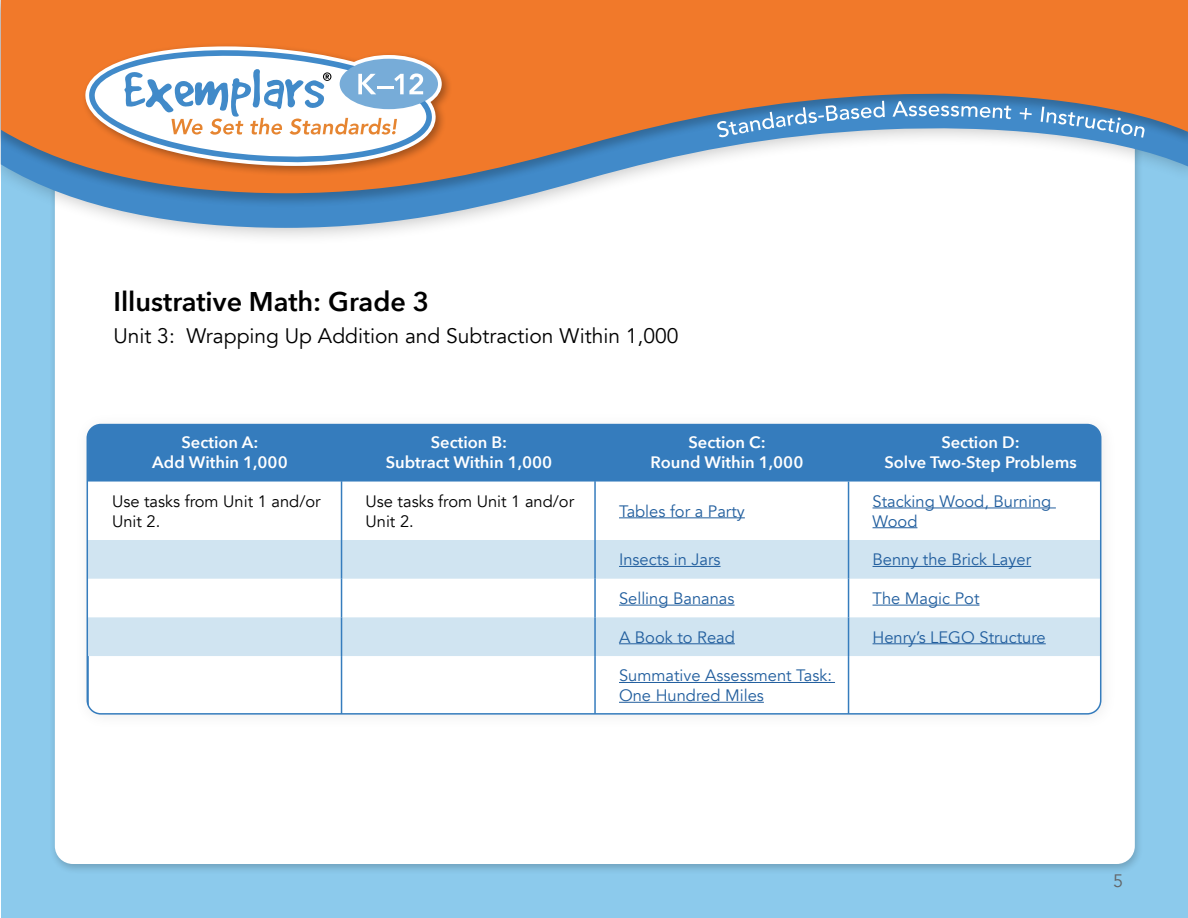
<style>
.page{position:relative;width:1188px;height:918px;background:#fff}
.page>*{position:absolute;margin:0;border:0;box-sizing:border-box;transform-origin:0 0}
.t1{font:600 27px "Avenir Next";color:#000}
.t2{font:21px "Avenir";color:#000}
.t3{font:18px "Avenir";color:#636466}
.t4{font:16.5px/19.8px "Avenir";color:#215e9e}
.t5{font:600 16.5px/19.8px "Avenir Next";color:#fff;text-align:center}
.t6{font:16.5px/19.8px "Avenir";color:#000101}
</style>
<div class="page">
<div style="left:1px;top:0;width:1187px;height:918px;background:#8ccaec"></div>
<div style="left:48px;top:50px;width:1096px;height:825px;background:#000;opacity:.2"></div>
<div style="left:55px;top:54px;width:1080px;height:810px;background:#fff;border-radius:18px"></div>
<div style="left:0;top:0;width:1188px;height:246px;background:#000;opacity:.21"></div>
<svg style="left:1px;top:208px;width:1187px;height:20px"></svg>
<div style="left:0;top:0;width:1188px;height:208px;background:#000;opacity:.23"></div>
<svg style="left:1px;top:0;width:1187px;height:193px;fill:#f1792a"></svg>
<svg style="left:717px;top:101px;width:168px;height:36px;background:#7299be"></svg>
<svg style="left:892px;top:101px;width:119px;height:18px;background:#70a5d3"></svg>
<svg style="left:1020px;top:108px;width:12px;height:11px"></svg>
<svg style="left:1041px;top:107px;width:104px;height:31px;background:#6997c0"></svg>
<div style="left:81px;top:42px;width:371px;height:135px;background:#000;opacity:.32"></div>
<svg style="left:84px;top:45px;width:358px;height:121px"></svg>
<div style="left:88px;top:425px;width:1013px;height:57px;background:#357cbd"></div>
<svg style="left:90px;top:540px;width:1008px;height:116px;fill:#d0e4f1"></svg>
<hr style="left:341px;top:425px;width:1px;height:57px;background:#357cbd">
<hr style="left:594px;top:425px;width:2px;height:57px;background:#357cbd">
<hr style="left:341px;top:540px;width:1px;height:39px;background:#357cbd">
<hr style="left:341px;top:617px;width:1px;height:39px;background:#357cbd">
<hr style="left:594px;top:540px;width:2px;height:39px;background:#357cbd">
<hr style="left:594px;top:617px;width:2px;height:39px;background:#357cbd">
<hr style="left:848px;top:540px;width:1px;height:39px;background:#357cbd">
<hr style="left:1101px;top:540px;width:1px;height:39px;background:#357cbd">
<hr style="left:848px;top:617px;width:1px;height:39px;background:#357cbd">
<hr style="left:1101px;top:617px;width:1px;height:39px;background:#357cbd">
<hr style="left:341px;top:482px;width:1px;height:58px;background:#357cbd">
<hr style="left:594px;top:482px;width:2px;height:58px;background:#357cbd">
<hr style="left:848px;top:482px;width:1px;height:58px;background:#357cbd">
<hr style="left:1101px;top:482px;width:1px;height:58px;background:#357cbd">
<hr style="left:341px;top:579px;width:1px;height:38px;background:#357cbd">
<hr style="left:594px;top:579px;width:2px;height:38px;background:#357cbd">
<hr style="left:848px;top:579px;width:1px;height:38px;background:#357cbd">
<hr style="left:1101px;top:579px;width:1px;height:38px;background:#357cbd">
<hr style="left:87px;top:656px;width:2px;height:58px;background:#357cbd">
<hr style="left:341px;top:656px;width:1px;height:58px;background:#357cbd">
<hr style="left:594px;top:656px;width:2px;height:58px;background:#357cbd">
<hr style="left:848px;top:656px;width:1px;height:58px;background:#357cbd">
<hr style="left:1101px;top:656px;width:1px;height:58px;background:#357cbd">
<hr style="left:619px;top:517px;width:126px;height:1px;background:#215e9e">
<hr style="left:873px;top:508px;width:183px;height:1px;background:#215e9e">
<hr style="left:873px;top:527px;width:44px;height:1px;background:#215e9e">
<hr style="left:619px;top:566px;width:102px;height:1px;background:#215e9e">
<hr style="left:873px;top:566px;width:158px;height:1px;background:#215e9e">
<hr style="left:619px;top:605px;width:116px;height:1px;background:#215e9e">
<hr style="left:873px;top:605px;width:106px;height:1px;background:#215e9e">
<hr style="left:619px;top:643px;width:116px;height:1px;background:#215e9e">
<hr style="left:873px;top:643px;width:173px;height:1px;background:#215e9e">
<hr style="left:619px;top:682px;width:216px;height:1px;background:#215e9e">
<hr style="left:619px;top:702px;width:145px;height:1px;background:#215e9e">
<div style="left:87px;top:424px;width:1014px;height:291px;border:2px solid #357cbd;border-radius:14px"></div>
<h1 class="t1" style="left:113px;top:279px;width:317px">Illustrative Math: Grade 3</h1>
<p class="t2" style="left:113px;top:324px;width:567px">Unit 3: Wrapping Up Addition and Subtraction Within 1,000</p>
<p class="t5" style="left:152px;top:432px;width:137px">Section A:<br>Add Within 1,000</p>
<p class="t5" style="left:386px;top:432px;width:168px">Section B:<br>Subtract Within 1,000</p>
<p class="t5" style="left:651px;top:432px;width:154px">Section C:<br>Round Within 1,000</p>
<p class="t5" style="left:884px;top:432px;width:194px">Section D:<br>Solve Two-Step Problems</p>
<p class="t6" style="left:112px;top:491px;width:210px">Use tasks from Unit 1 and/or<br>Unit 2.</p>
<p class="t6" style="left:366px;top:491px;width:210px">Use tasks from Unit 1 and/or<br>Unit 2.</p>
<p class="t4" style="left:619px;top:501px;width:127px">Tables for a Party</p>
<p class="t4" style="left:873px;top:491px;width:180px">Stacking Wood, Burning<br>Wood</p>
<p class="t4" style="left:619px;top:550px;width:103px">Insects in Jars</p>
<p class="t4" style="left:873px;top:550px;width:160px">Benny the Brick Layer</p>
<p class="t4" style="left:619px;top:589px;width:117px">Selling Bananas</p>
<p class="t4" style="left:873px;top:589px;width:108px">The Magic Pot</p>
<p class="t4" style="left:619px;top:627px;width:117px">A Book to Read</p>
<p class="t4" style="left:873px;top:627px;width:175px">Henry’s LEGO Structure</p>
<p class="t4" style="left:619px;top:666px;width:215px">Summative Assessment Task:<br>One Hundred Miles</p>
<p class="t3" style="left:1113px;top:870px;width:12px">5</p>
</div>
